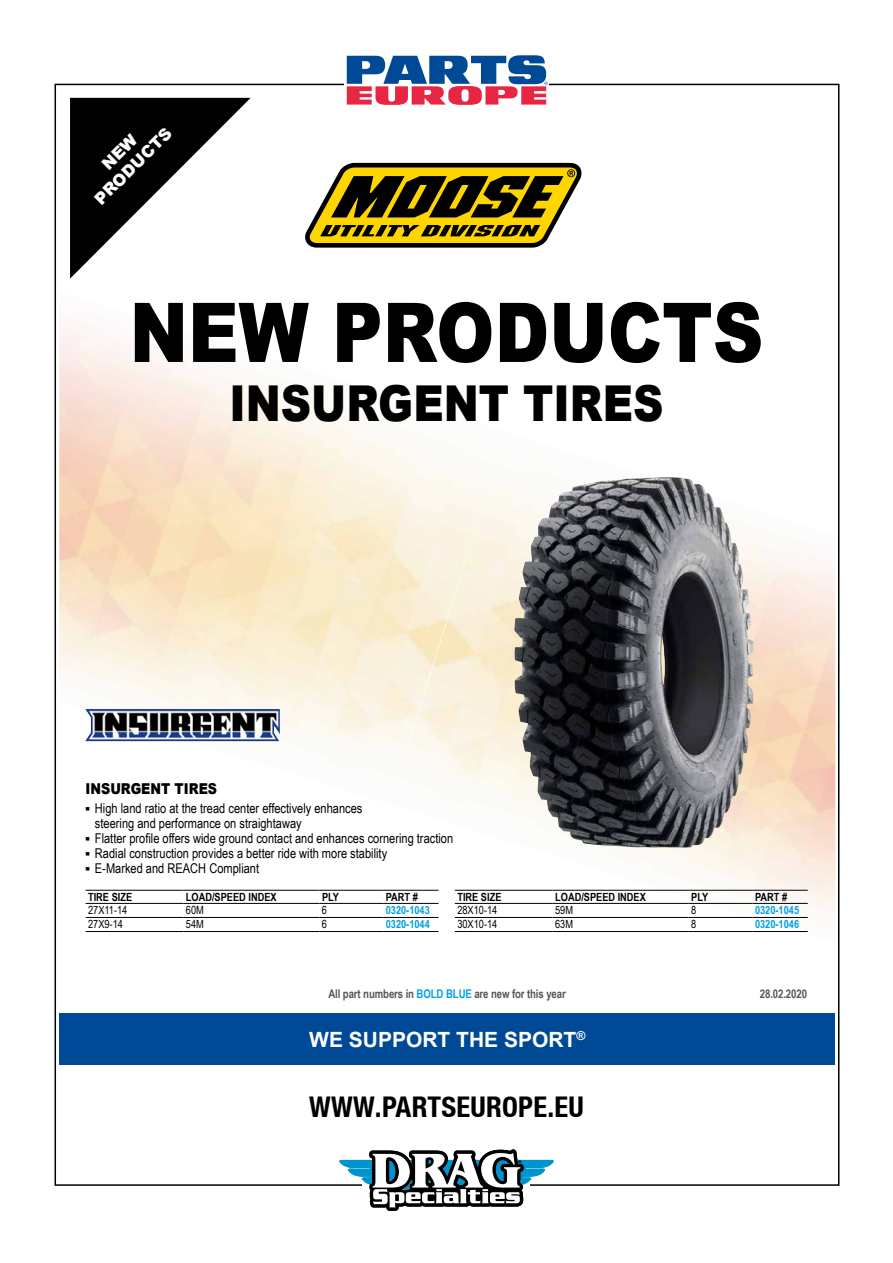
<style>
.page{position:relative;width:893px;height:1263px;background:#fff}
.page>*{position:absolute;margin:0;border:0;box-sizing:border-box;transform-origin:0 0}
.t1{font:900 82.5px "Arial";color:#000;scale:.85 1}
.t2{font:900 49.5px "Arial";color:#000;scale:.85 1}
.t3{font:700 condensed 28.5px "Helvetica Neue LT";letter-spacing:.01em;color:#000}
.t4{font:700 21px "Arial";color:#fff}
.t5{font:900 16.5px/19.5px "Arial";color:#fff;text-align:center}
.t6{font:900 15px "Arial";color:#000;scale:.85 1}
.t7{font:13.5px/15px "Arial Narrow";color:#000}
.t8{font:700 12px "Arial Narrow";letter-spacing:-.01em;color:#575756}
.t9{font:700 11.25px "Arial Narrow";color:#000}
.t10{font:11.25px "Arial Narrow";color:#000}
.t11{font:700 11.25px "Arial Narrow";color:#009fe3}
.s1{color:#009fe3}
</style>
<div class="page">
<div style="left:59px;top:1013px;width:776px;height:51px;background:#004996"></div>
<svg style="left:70px;top:98px;width:181px;height:181px"></svg>
<svg style="left:346px;top:55px;width:202px;height:50px"></svg>
<svg style="left:339px;top:1149px;width:215px;height:62px"></svg>
<svg style="left:305px;top:163px;width:276px;height:85px;background:#85741f"></svg>
<hr style="left:383px;top:917px;width:55px;height:1px;background:#000">
<hr style="left:86px;top:917px;width:97px;height:1px;background:#000">
<hr style="left:183px;top:917px;width:136px;height:1px;background:#000">
<hr style="left:86px;top:890px;width:97px;height:1px;background:#000">
<hr style="left:183px;top:890px;width:136px;height:1px;background:#000">
<hr style="left:319px;top:890px;width:64px;height:1px;background:#000">
<hr style="left:383px;top:890px;width:55px;height:1px;background:#000">
<hr style="left:86px;top:903px;width:97px;height:1px;background:#000">
<hr style="left:183px;top:903px;width:136px;height:1px;background:#000">
<hr style="left:319px;top:903px;width:64px;height:1px;background:#000">
<hr style="left:383px;top:903px;width:55px;height:1px;background:#000">
<hr style="left:319px;top:917px;width:64px;height:1px;background:#000">
<hr style="left:86px;top:931px;width:97px;height:1px;background:#000">
<hr style="left:183px;top:931px;width:136px;height:1px;background:#000">
<hr style="left:319px;top:931px;width:64px;height:1px;background:#000">
<hr style="left:383px;top:931px;width:55px;height:1px;background:#000">
<hr style="left:752px;top:917px;width:56px;height:1px;background:#000">
<hr style="left:455px;top:917px;width:98px;height:1px;background:#000">
<hr style="left:553px;top:917px;width:136px;height:1px;background:#000">
<hr style="left:689px;top:931px;width:63px;height:1px;background:#000">
<hr style="left:455px;top:890px;width:98px;height:1px;background:#000">
<hr style="left:553px;top:890px;width:136px;height:1px;background:#000">
<hr style="left:689px;top:890px;width:63px;height:1px;background:#000">
<hr style="left:752px;top:890px;width:56px;height:1px;background:#000">
<hr style="left:455px;top:903px;width:98px;height:1px;background:#000">
<hr style="left:553px;top:903px;width:136px;height:1px;background:#000">
<hr style="left:689px;top:903px;width:63px;height:1px;background:#000">
<hr style="left:752px;top:903px;width:56px;height:1px;background:#000">
<hr style="left:689px;top:917px;width:63px;height:1px;background:#000">
<hr style="left:455px;top:931px;width:98px;height:1px;background:#000">
<hr style="left:553px;top:931px;width:136px;height:1px;background:#000">
<hr style="left:752px;top:931px;width:56px;height:1px;background:#000">
<img style="left:514px;top:477px;width:240px;height:370px">
<img style="left:85px;top:709px;width:195px;height:32px">
<p class="t5" style="left:76px;top:181px;width:103px;rotate:-45deg">NEW<br>PRODUCTS</p>
<h1 class="t1" style="left:130px;top:273px;width:747px">NEW PRODUCTS</h1>
<h2 class="t2" style="left:229px;top:368px;width:512px">INSURGENT TIRES</h2>
<p class="t6" style="left:86px;top:777px;width:156px">INSURGENT TIRES</p>
<p class="t7" style="left:95px;top:800px;width:360px">High land ratio at the tread center effectively enhances<br>steering and performance on straightaway<br>Flatter profile offers wide ground contact and enhances cornering traction Radial construction provides a better ride with more stability<br>E-Marked and REACH Compliant</p>
<p class="t9" style="left:88px;top:888px;width:46px">TIRE SIZE</p>
<p class="t9" style="left:186px;top:888px;width:92px">LOAD/SPEED INDEX</p>
<p class="t9" style="left:322px;top:888px;width:19px">PLY</p>
<p class="t9" style="left:386px;top:888px;width:34px">PART #</p>
<p class="t10" style="left:88px;top:902px;width:41px">27X11-14</p>
<p class="t10" style="left:186px;top:902px;width:19px">60M</p>
<p class="t10" style="left:322px;top:902px;width:7px">6</p>
<p class="t11" style="left:386px;top:901px;width:46px">0320-1043</p>
<p class="t10" style="left:88px;top:916px;width:36px">27X9-14</p>
<p class="t10" style="left:186px;top:916px;width:19px">54M</p>
<p class="t10" style="left:322px;top:916px;width:7px">6</p>
<p class="t11" style="left:386px;top:915px;width:46px">0320-1044</p>
<p class="t9" style="left:457px;top:888px;width:46px">TIRE SIZE</p>
<p class="t9" style="left:555px;top:888px;width:92px">LOAD/SPEED INDEX</p>
<p class="t9" style="left:691px;top:888px;width:19px">PLY</p>
<p class="t9" style="left:755px;top:888px;width:34px">PART #</p>
<p class="t10" style="left:457px;top:902px;width:42px">28X10-14</p>
<p class="t10" style="left:555px;top:902px;width:19px">59M</p>
<p class="t10" style="left:691px;top:902px;width:7px">8</p>
<p class="t11" style="left:755px;top:901px;width:46px">0320-1045</p>
<p class="t10" style="left:457px;top:916px;width:42px">30X10-14</p>
<p class="t10" style="left:555px;top:916px;width:19px">63M</p>
<p class="t10" style="left:691px;top:916px;width:7px">8</p>
<p class="t11" style="left:755px;top:915px;width:46px">0320-1046</p>
<p class="t8" style="left:328px;top:985px;width:239px">All part numbers in <span class="s1">BOLD BLUE</span> are new for this year</p>
<p class="t8" style="left:760px;top:985px;width:49px">28.02.2020</p>
<h3 class="t4" style="left:309px;top:1025px;width:278px">WE SUPPORT THE SPORT<sup>®</sup></h3>
<h3 class="t3" style="left:309px;top:1090px;width:276px">WWW.PARTSEUROPE.EU</h3>
</div>
